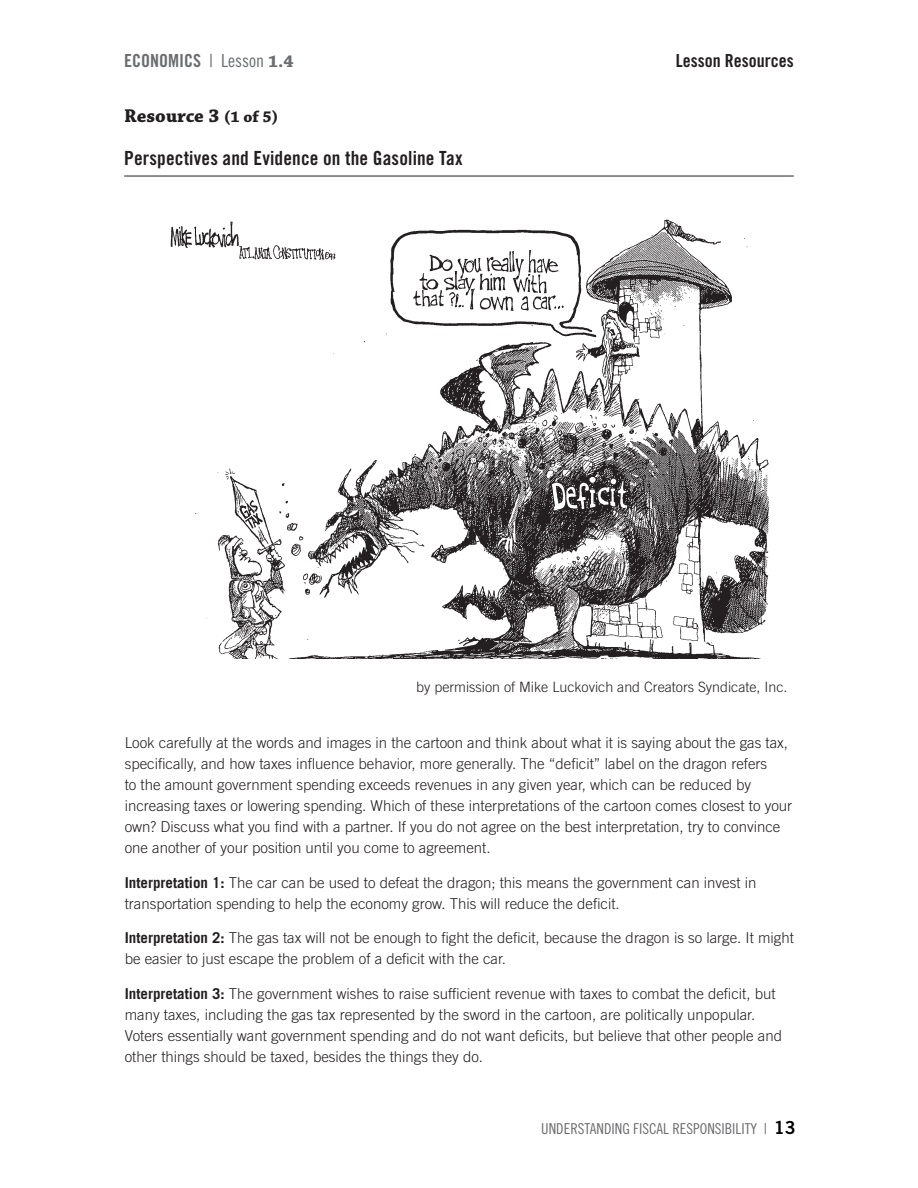
<style>
.page{position:relative;width:918px;height:1188px;background:#fff}
.page>*{position:absolute;margin:0;border:0;box-sizing:border-box;transform-origin:0 0}
.UFR_RES_TITLE_nrt{font:19.5px "Trade Gothic LT Std Bd Cn 20";letter-spacing:.01em;color:#231f20}
.UFR_RES_NUMb-title{font:700 19.5px "Chaparral Pro";color:#231f20}
.t1{font:18px "Trade Gothic LT Std Bd Cn 20";color:#231f20}
.t2{font:18px "Trade Gothic LT Std Cn 18";color:#6c6d70}
.t3{font:18px "Trade Gothic LT Std Bd Cn 20";color:#6c6d70}
.UFR_RES_Body_Txt_bo{font:300 15px/21px "Trade Gothic LT Std";color:#231f20}
.UFR_RES_Body_Txt_bt{font:300 15px/21px "Trade Gothic LT Std";color:#231f20}
.t4{font:15px "Trade Gothic LT Std Cn 18";color:#6c6d70}
.UFR_RES-CARTOON-att{font:300 14.25px "Trade Gothic LT Std";color:#231f20}
.s1{font-family:"Chaparral Pro";font-weight:700}
.s2{font-size:16.5px}
.s3{font-weight:700}
.s4{font-family:"Trade Gothic LT Std Bd 2";font-size:18px;color:#000}
</style>
<div class="page">
<hr style="left:124px;top:176px;width:670px;height:1px;background:#231f20">
<img style="left:170px;top:219px;width:599px;height:440px">
<p class="t3" style="left:124px;top:50px;width:10px">economics</p>
<p class="t2" style="left:209px;top:50px;width:86px">| Lesson <span class="s1">1.4</span></p>
<p class="t1" style="left:676px;top:50px;width:119px">Lesson Resources</p>
<p class="UFR_RES_NUMb-title" style="left:124px;top:105px;width:156px">Resource 3 <span class="s2">(1 of 5)</span></p>
<p class="UFR_RES_TITLE_nrt" style="left:124px;top:146px;width:340px">Perspectives and Evidence on the Gasoline Tax</p>
<p class="UFR_RES-CARTOON-att" style="left:416px;top:679px;width:373px">by permission of Mike Luckovich and Creators Syndicate, Inc.</p>
<p class="UFR_RES_Body_Txt_bt" style="left:125px;top:732px;width:669px">Look carefully at the words and images in the cartoon and think about what it is saying about the gas tax, specifically, and how taxes influence behavior, more generally. The “deficit” label on the dragon refers<br>to the amount government spending exceeds revenues in any given year, which can be reduced by increasing taxes or lowering spending. Which of these interpretations of the cartoon comes closest to your own? Discuss what you find with a partner. If you do not agree on the best interpretation, try to convince one another of your position until you come to agreement.</p>
<p class="UFR_RES_Body_Txt_bo" style="left:125px;top:872px;width:633px"><span class="s3">Interpretation 1:</span> The car can be used to defeat the dragon; this means the government can invest in transportation spending to help the economy grow. This will reduce the deficit.</p>
<p class="UFR_RES_Body_Txt_bo" style="left:125px;top:927px;width:671px"><span class="s3">Interpretation 2:</span> The gas tax will not be enough to fight the deficit, because the dragon is so large. It might be easier to just escape the problem of a deficit with the car.</p>
<p class="UFR_RES_Body_Txt_bo" style="left:125px;top:983px;width:659px"><span class="s3">Interpretation 3:</span> The government wishes to raise sufficient revenue with taxes to combat the deficit, but many taxes, including the gas tax represented by the sword in the cartoon, are politically unpopular.<br>Voters essentially want government spending and do not want deficits, but believe that other people and other things should be taxed, besides the things they do.</p>
<p class="t4" style="left:541px;top:1120px;width:256px">UNDERSTANDING FISCAL RESPONSIBILITY | <span class="s4">13</span></p>
</div>
